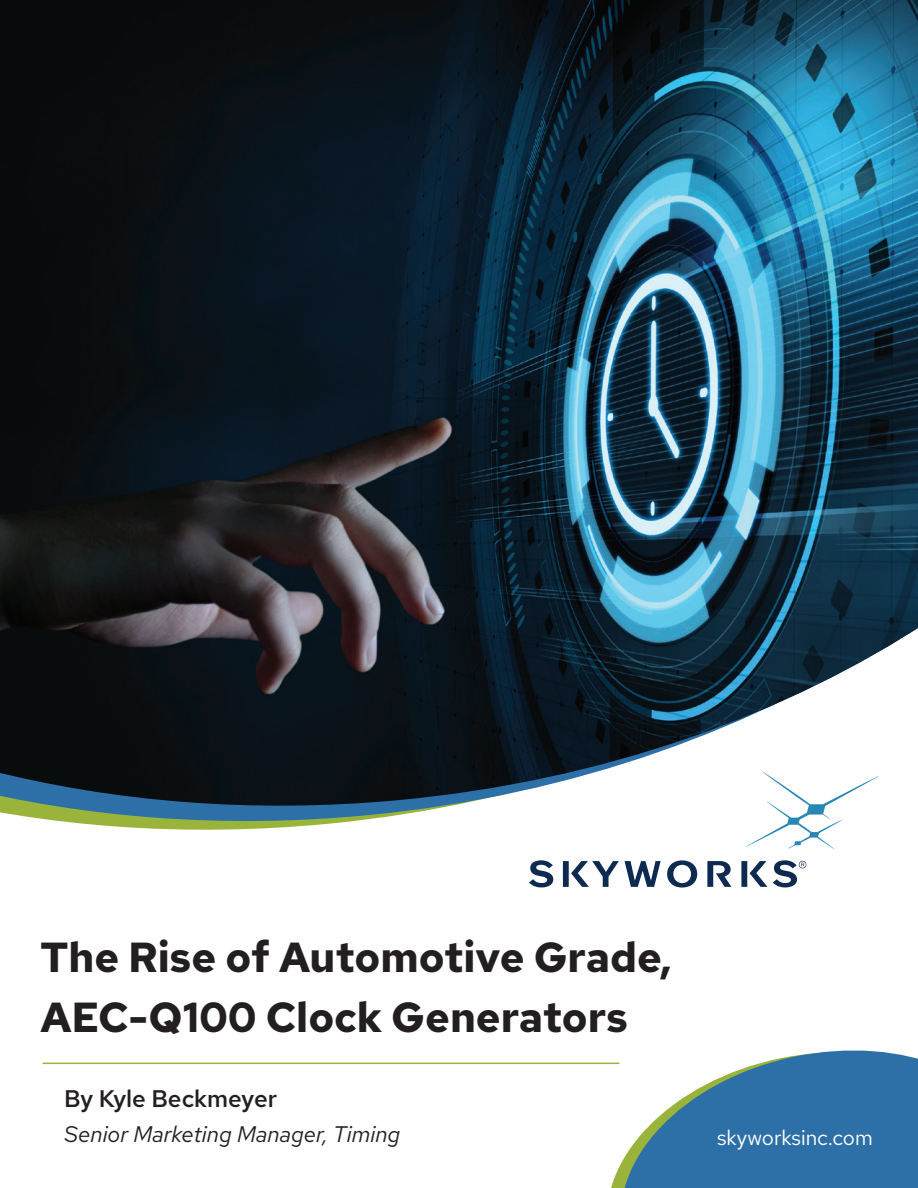
<style>
.page{position:relative;width:918px;height:1188px;background:#fff}
.page>*{position:absolute;margin:0;border:0;box-sizing:border-box;transform-origin:0 0}
.t1{font:700 42px "Red Hat Text";color:#231f20}
.t2{font:500 24px "Red Hat Text";color:#231f20}
.t3{font:italic 22.5px "Red Hat Text";color:#231f20}
.t4{font:21px "Red Hat Text";color:#fff}
</style>
<div class="page">
<img style="left:0;top:0;width:918px;height:807px">
<svg style="left:607px;top:1050px;width:311px;height:138px;fill:#2c70a7"></svg>
<svg style="left:745px;top:772px;width:134px;height:78px"></svg>
<svg style="left:529px;top:860px;width:277px;height:28px"></svg>
<hr style="left:43px;top:1063px;width:576px;height:1px;background:#99b33b">
<p class="t1" style="left:40px;top:929px;width:632px">The Rise of Automotive Grade,</p>
<p class="t1" style="left:40px;top:989px;width:589px">AEC-Q100 Clock Generators</p>
<p class="t2" style="left:64px;top:1083px;width:215px">By Kyle Beckmeyer</p>
<p class="t3" style="left:64px;top:1119px;width:338px">Senior Marketing Manager, Timing</p>
<p class="t4" style="left:717px;top:1124px;width:157px">skyworksinc.com</p>
</div>
